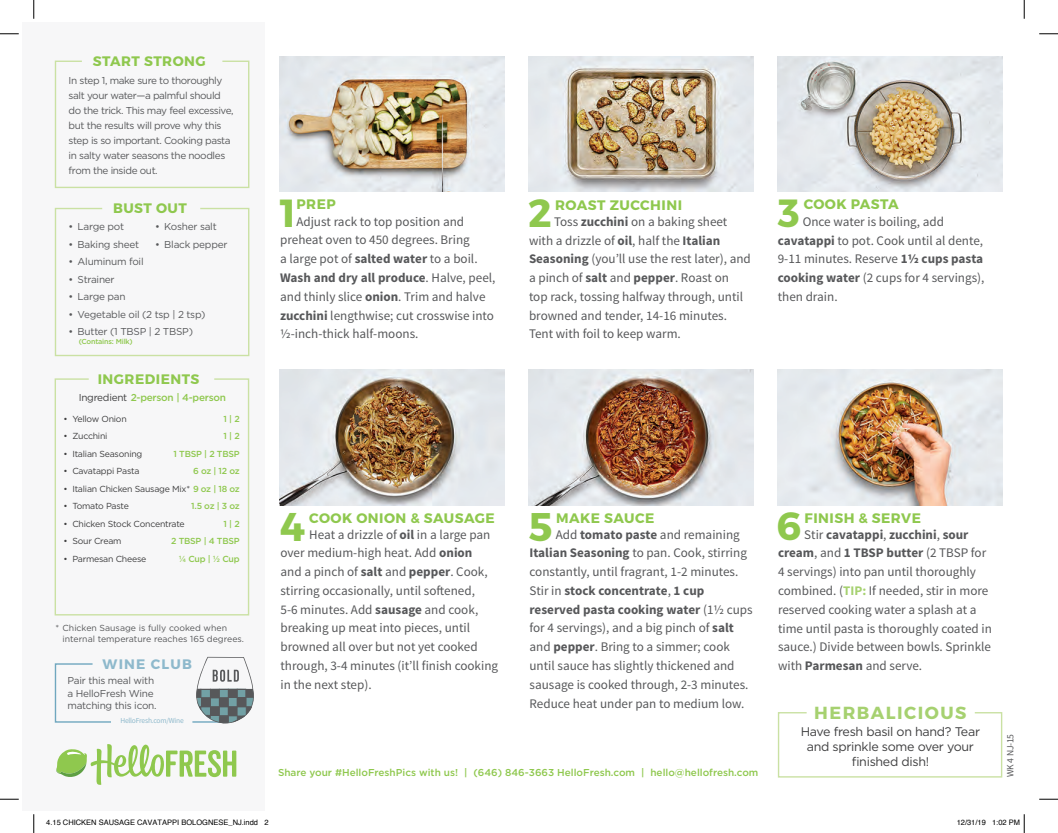
<style>
.page{position:relative;width:1058px;height:833px;background:#fff}
.page>*{position:absolute;margin:0;border:0;box-sizing:border-box;transform-origin:0 0}
.t1{font:700 40px "Montserrat";color:#8fc84e}
.t2{font:700 39.88px "Montserrat";color:#8fc84e}
.t3{font:700 39.25px "Montserrat";color:#8fc84e}
.t4{font:700 39.12px "Montserrat";color:#8fc84e}
.t5{font:700 17.5px "Montserrat";letter-spacing:.085em;color:#a6d170}
.t6{font:700 13.75px "Montserrat";letter-spacing:.035em;color:#8fc84e}
.t7{font:700 13.75px "Montserrat";letter-spacing:.085em;color:#8eb9cc}
.t8{font:13.12px/18.8px "Source Sans Pro";color:#57585a}
.t9{font:12.5px/15px "Gotham";letter-spacing:-.025em;color:#3e3e3f;text-align:center}
.t10{font:10px/15px "Gotham";letter-spacing:-.04em;color:#57585a}
.t11{font:500 10px "Gotham";color:#8fc84e}
.t12{font:500 10px "Gotham";letter-spacing:-.025em;color:#8fc84e}
.t13{font:9.62px "Source Sans Pro";color:#57585a}
.t14{font:8.75px "Gotham";letter-spacing:-.025em;color:#3e3e3f}
.t15{font:8.75px/10.5px "Gotham";color:#57585a}
.t16{font:500 8.75px/17.5px "Gotham";letter-spacing:-.025em;color:#8fc84e;text-align:right}
.t17{font:7.5px "Helvetica";color:#000}
.t18{font:7.5px "Source Sans Pro";letter-spacing:-.025em;color:#8eb9cc}
.t19{font:500 7.25px "Gotham";letter-spacing:-.025em;color:#8fc84e}
.s1{font-weight:700}
.s2{font-weight:400;color:#3e3e3f}
.s3{font-weight:500;color:#8fc84e}
.s4{font-weight:700;color:#a6d170}
</style>
<div class="page">
<div style="left:23px;top:23px;width:241px;height:787px;background:#f7f7f8"></div>
<svg style="left:54px;top:207px;width:196px;height:150px"></svg>
<svg style="left:54px;top:60px;width:196px;height:128px"></svg>
<svg style="left:54px;top:663px;width:57px;height:60px"></svg>
<hr style="left:193px;top:721px;width:35px;height:1px;background:#70a7bf">
<svg style="left:56px;top:744px;width:180px;height:40px"></svg>
<svg style="left:54px;top:378px;width:196px;height:238px"></svg>
<svg style="left:777px;top:712px;width:226px;height:66px"></svg>
<svg style="left:196px;top:656px;width:58px;height:68px"></svg>
<svg style="left:0;top:33px;width:19px;height:2px"></svg>
<svg style="left:1039px;top:33px;width:19px;height:2px"></svg>
<svg style="left:0;top:798px;width:19px;height:2px"></svg>
<svg style="left:1039px;top:798px;width:19px;height:2px"></svg>
<svg style="left:33px;top:0;width:2px;height:19px"></svg>
<svg style="left:33px;top:814px;width:2px;height:19px"></svg>
<svg style="left:1023px;top:0;width:2px;height:19px"></svg>
<svg style="left:1023px;top:814px;width:2px;height:19px"></svg>
<img style="left:529px;top:370px;width:225px;height:135px">
<img style="left:280px;top:370px;width:225px;height:135px">
<img style="left:777px;top:370px;width:225px;height:135px">
<img style="left:280px;top:56px;width:225px;height:135px">
<img style="left:529px;top:56px;width:225px;height:135px">
<img style="left:777px;top:56px;width:225px;height:135px">
<p class="t6" style="left:93px;top:52px;width:114px">START STRONG</p>
<p class="t10" style="left:69px;top:72px;width:166px">In step 1, make sure to thoroughly salt your water—a palmful should do the trick. This may feel excessive, but the results will prove why this step is so important. Cooking pasta in salty water seasons the noodles from the inside out.</p>
<p class="t6" style="left:113px;top:199px;width:75px">BUST OUT</p>
<p class="t6" style="left:555px;top:197px;width:128px">ROAST ZUCCHINI</p>
<p class="t6" style="left:803px;top:196px;width:96px">COOK PASTA</p>
<h3 class="t4" style="left:280px;top:189px;width:18px">1</h3>
<h3 class="t3" style="left:528px;top:189px;width:25px">2</h3>
<h3 class="t3" style="left:778px;top:189px;width:23px">3</h3>
<p class="t6" style="left:296px;top:196px;width:41px">PREP</p>
<p class="t8" style="left:280px;top:212px;width:217px;text-indent:16px">Adjust rack to top position and preheat oven to 450 degrees. Bring<br>a large pot of <span class="s1">salted water</span> to a boil.<br><span class="s1">Wash and dry all produce</span>. Halve, peel, and thinly slice <span class="s1">onion</span>. Trim and halve <span class="s1">zucchini</span> lengthwise; cut crosswise into ½-inch-thick half-moons.</p>
<p class="t8" style="left:529px;top:212px;width:223px;text-indent:25px">Toss <span class="s1">zucchini</span> on a baking sheet with a drizzle of <span class="s1">oil</span>, half the <span class="s1">Italian Seasoning</span> (you’ll use the rest later), and a pinch of <span class="s1">salt</span> and <span class="s1">pepper</span>. Roast on top rack, tossing halfway through, until browned and tender, 14-16 minutes.<br>Tent with foil to keep warm.</p>
<p class="t8" style="left:777px;top:212px;width:208px;text-indent:25px">Once water is boiling, add <span class="s1">cavatappi</span> to pot. Cook until al dente,<br>9-11 minutes. Reserve <span class="s1">1½ cups pasta cooking water</span> (2 cups for 4 servings), then drain.</p>
<p class="t10" style="left:155px;top:219px;width:63px">• Kosher salt</p>
<p class="t10" style="left:155px;top:237px;width:74px">• Black pepper</p>
<p class="t10" style="left:69px;top:219px;width:57px">• Large pot</p>
<p class="t10" style="left:69px;top:237px;width:72px">• Baking sheet</p>
<p class="t10" style="left:69px;top:254px;width:76px">• Aluminum foil</p>
<p class="t10" style="left:69px;top:272px;width:47px">• Strainer</p>
<p class="t10" style="left:69px;top:289px;width:58px">• Large pan</p>
<p class="t10" style="left:69px;top:307px;width:138px">• Vegetable oil (2 tsp | 2 tsp)</p>
<p class="t10" style="left:69px;top:324px;width:126px">• Butter (1 TBSP | 2 TBSP)</p>
<p class="t19" style="left:79px;top:336px;width:55px">(Contains: Milk)</p>
<p class="t6" style="left:98px;top:370px;width:103px">INGREDIENTS</p>
<p class="t12" style="left:79px;top:390px;width:149px"><span class="s2">Ingredient</span> 2-person | 4-person</p>
<p class="t16" style="left:174px;top:409px;width:68px">1 | 2<br>1 | 2<br>1 TBSP | 2 TBSP<br>6 oz | 12 oz</p>
<p class="t16" style="left:171px;top:497px;width:70px">1.5 oz | 3 oz<br>1 | 2<br>2 TBSP | 4 TBSP ¼ Cup | ½ Cup</p>
<p class="t14" style="left:63px;top:413px;width:65px">• Yellow Onion</p>
<p class="t14" style="left:63px;top:431px;width:46px">• Zucchini</p>
<p class="t14" style="left:63px;top:448px;width:81px">• Italian Seasoning</p>
<p class="t14" style="left:63px;top:466px;width:78px">• Cavatappi Pasta</p>
<p class="t14" style="left:63px;top:483px;width:178px">• Italian Chicken Sausage Mix* <span class="s3">9 oz | 18 oz</span></p>
<p class="t14" style="left:63px;top:501px;width:67px">• Tomato Paste</p>
<p class="t14" style="left:63px;top:518px;width:123px">• Chicken Stock Concentrate</p>
<p class="t14" style="left:63px;top:536px;width:60px">• Sour Cream</p>
<p class="t14" style="left:63px;top:553px;width:84px">• Parmesan Cheese</p>
<p class="t15" style="left:62px;top:623px;width:183px;text-indent:-7px">* Chicken Sausage is fully cooked when internal temperature reaches 165 degrees.</p>
<p class="t7" style="left:103px;top:655px;width:91px">WINE CLUB</p>
<p class="t10" style="left:68px;top:674px;width:91px;line-height:12.5px">Pair this meal with a HelloFresh Wine matching this icon.</p>
<p class="t18" style="left:120px;top:716px;width:65px">HelloFresh.com/Wine</p>
<h1 class="t1" style="left:280px;top:501px;width:27px">4</h1>
<h2 class="t2" style="left:529px;top:501px;width:25px">5</h2>
<h3 class="t3" style="left:776px;top:502px;width:26px">6</h3>
<p class="t6" style="left:309px;top:509px;width:187px">COOK ONION &amp; SAUSAGE</p>
<p class="t6" style="left:556px;top:509px;width:100px">MAKE SAUCE</p>
<p class="t6" style="left:804px;top:509px;width:118px">FINISH &amp; SERVE</p>
<p class="t8" style="left:280px;top:525px;width:219px;text-indent:29px">Heat a drizzle of <span class="s1">oil</span> in a large pan over medium-high heat. Add <span class="s1">onion<br></span>and a pinch of <span class="s1">salt</span> and <span class="s1">pepper</span>. Cook, stirring occasionally, until softened,<br>5-6 minutes. Add <span class="s1">sausage</span> and cook, breaking up meat into pieces, until browned all over but not yet cooked through, 3-4 minutes (it’ll finish cooking in the next step).</p>
<p class="t8" style="left:529px;top:525px;width:225px;text-indent:26px">Add <span class="s1">tomato paste</span> and remaining <span class="s1">Italian Seasoning</span> to pan. Cook, stirring constantly, until fragrant, 1-2 minutes.<br>Stir in <span class="s1">stock concentrate</span>, <span class="s1">1 cup reserved pasta cooking water</span> (1½ cups for 4 servings), and a big pinch of <span class="s1">salt </span>and <span class="s1">pepper</span>. Bring to a simmer; cook until sauce has slightly thickened and sausage is cooked through, 2-3 minutes.<br>Reduce heat under pan to medium low.</p>
<p class="t8" style="left:778px;top:525px;width:215px;text-indent:26px">Stir <span class="s1">cavatappi</span>, <span class="s1">zucchini</span>, <span class="s1">sour cream</span>, and <span class="s1">1 TBSP butter</span> (2 TBSP for 4 servings) into pan until thoroughly combined. (<span class="s4">TIP:</span> If needed, stir in more reserved cooking water a splash at a time until pasta is thoroughly coated in sauce.) Divide between bowls. Sprinkle with <span class="s1">Parmesan</span> and serve.</p>
<h3 class="t5" style="left:814px;top:701px;width:154px">HERBALICIOUS</h3>
<p class="t11" style="left:278px;top:766px;width:482px">Share your #HelloFreshPics with us! | (646) 846-3663 HelloFresh.com | hello@hellofresh.com</p>
<p class="t9" style="left:800px;top:724px;width:181px">Have fresh basil on hand? Tear and sprinkle some over your finished dish!</p>
<p class="t13" style="left:1004px;top:776px;width:44px;rotate:-90deg">WK 4 NJ-15</p>
<p class="t17" style="left:46px;top:817px;width:224px">4.15 CHICKEN SAUSAGE CAVATAPPI BOLOGNESE_NJ.indd 2</p>
<p class="t17" style="left:956px;top:817px;width:65px">12/31/19 1:02 PM</p>
</div>
